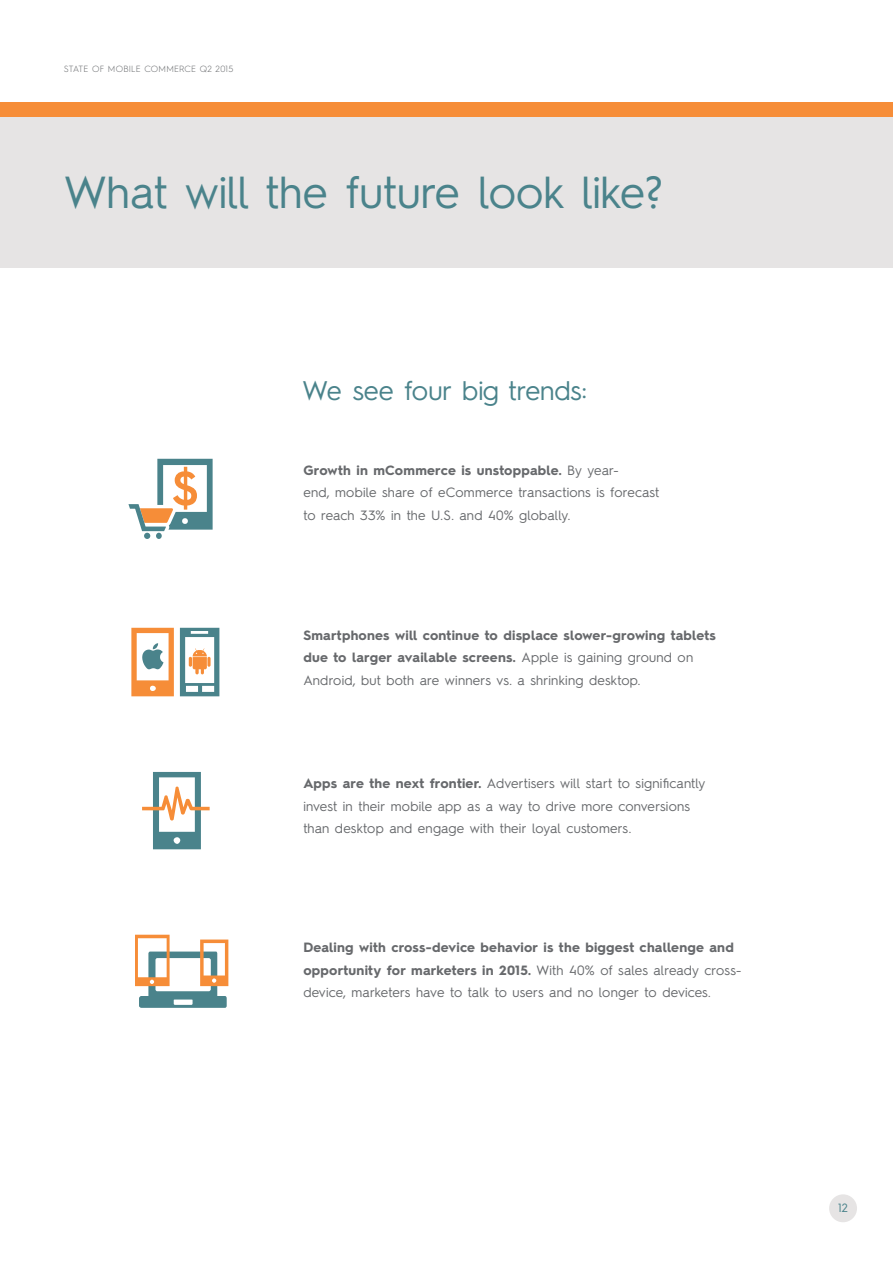
<style>
.page{position:relative;width:893px;height:1263px;background:#fff}
.page>*{position:absolute;margin:0;border:0;box-sizing:border-box;transform-origin:0 0}
.t1{font:45px "Hurme Geometric Sans 2";color:#4a838b}
.t2{font:27px "Hurme Geometric Sans 2";color:#4a838b}
.t3{font:700 13.5px/22.5px "Hurme Geometric Sans 2";letter-spacing:.015em;color:#67696c}
.t4{font:13.5px/22.5px "Hurme Geometric Sans 2";letter-spacing:.015em;color:#67696c}
.t5{font:12px "Hurme Geometric Sans 2";color:#4a838b}
.t6{font:300 9px "Hurme Geometric Sans 2";letter-spacing:.025em;color:#67696c}
.s1{font-weight:700}
.s2{font-weight:400}
</style>
<div class="page">
<div style="left:0;top:117px;width:893px;height:151px;background:#e6e4e4"></div>
<div style="left:0;top:103px;width:893px;height:14px;background:#f68d38"></div>
<div style="left:829px;top:1194px;width:28px;height:28px;background:#e6e4e4;border-radius:50%"></div>
<svg style="left:142px;top:772px;width:68px;height:77px"></svg>
<svg style="left:128px;top:459px;width:85px;height:80px"></svg>
<svg style="left:180px;top:628px;width:39px;height:68px"></svg>
<svg style="left:131px;top:628px;width:43px;height:68px"></svg>
<svg style="left:135px;top:935px;width:93px;height:73px"></svg>
<p class="t6" style="left:64px;top:63px;width:171px">STATE OF MOBILE COMMERCE Q2 2015</p>
<p class="t1" style="left:64px;top:160px;width:600px">What will the future look like?</p>
<p class="t2" style="left:302px;top:371px;width:286px">We see four big trends:</p>
<p class="t4" style="left:303px;top:458px;width:358px"><span class="s1">Growth in mCommerce is unstoppable.</span> By year-<br>end, mobile share of eCommerce transactions is forecast to reach 33% in the U.S. and 40% globally.</p>
<p class="t3" style="left:303px;top:623px;width:414px">Smartphones will continue to displace slower-growing tablets due to larger available screens. <span class="s2">Apple is gaining ground on<br>Android, but both are winners vs. a shrinking desktop.</span></p>
<p class="t4" style="left:303px;top:771px;width:404px"><span class="s1">Apps are the next frontier.</span> Advertisers will start to significantly invest in their mobile app as a way to drive more conversions than desktop and engage with their loyal customers.</p>
<p class="t3" style="left:303px;top:935px;width:440px">Dealing with cross-device behavior is the biggest challenge and opportunity for marketers in 2015. <span class="s2">With 40% of sales already cross&shy;device, marketers have to talk to users and no longer to devices.</span></p>
<p class="t5" style="left:838px;top:1200px;width:11px">12</p>
</div>
